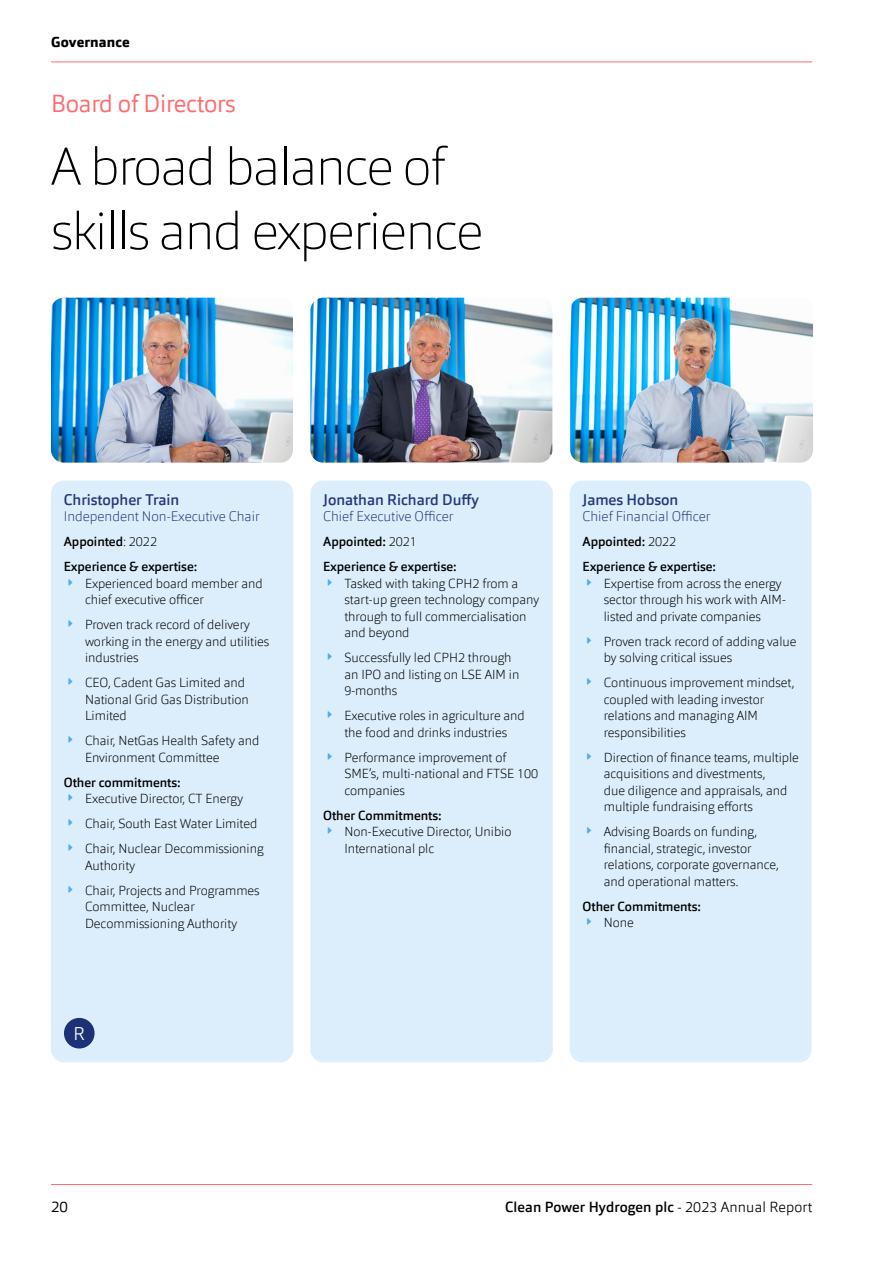
<style>
.page{position:relative;width:893px;height:1263px;background:#fff}
.page>*{position:absolute;margin:0;border:0;box-sizing:border-box;transform-origin:0 0}
.t1{font:100 52.5px/64.5px "Orgon Plan";letter-spacing:-.03em;color:#000}
.t2{font:24px "Orgon Plan";letter-spacing:-.01em;color:#ff6b70}
.t3{font:300 18px "Orgon Plan";color:#fff}
.t4{font:500 15px "Orgon Plan";color:#26397b}
.t5{font:15px "Orgon Plan";color:#000}
.t6{font:500 14.25px "Orgon Plan";letter-spacing:.01em;color:#000}
.t7{font:700 14.25px "Orgon Plan";letter-spacing:.01em;color:#000}
.t8{font:200 13.5px "Orgon Plan";color:#26397b}
.t9{font:200 12.75px/16.5px "Orgon Plan";color:#000}
.t10{font:500 12.75px/25px "Orgon Plan";color:#000}
.s1{font-weight:200}
.s2{font-weight:300}
</style>
<div class="page">
<div style="left:51px;top:480px;width:242px;height:582px;background:#dceefb;border-radius:13px"></div>
<div style="left:310px;top:480px;width:243px;height:582px;background:#dceefb;border-radius:13px"></div>
<div style="left:570px;top:480px;width:242px;height:582px;background:#dceefb;border-radius:13px"></div>
<img style="left:51px;top:298px;width:242px;height:165px">
<img style="left:310px;top:298px;width:242px;height:165px">
<img style="left:570px;top:298px;width:243px;height:165px">
<div style="left:64px;top:1018px;width:31px;height:30px;background:#1d3176;border-radius:50%"></div>
<hr style="left:51px;top:1184px;width:761px;height:1px;background:#ff6b70">
<hr style="left:51px;top:61px;width:761px;height:1px;background:#ff6b70">
<p class="t7" style="left:51px;top:33px;width:80px">Governance</p>
<h2 class="t2" style="left:51px;top:88px;width:186px">Board of Directors</h2>
<h1 class="t1" style="left:51px;top:134px;width:434px">A broad balance of skills and experience</h1>
<p class="t4" style="left:64px;top:490px;width:117px">Christopher Train</p>
<p class="t8" style="left:64px;top:508px;width:197px">Independent Non-Executive Chair</p>
<p class="t10" style="left:64px;top:529px;width:135px">Appointed<span class="s1">: 2022<br></span>Experience &amp; expertise:</p>
<p class="t9" style="left:85px;top:575px;width:179px">Experienced board member and chief executive officer</p>
<p class="t9" style="left:85px;top:616px;width:186px">Proven track record of delivery working in the energy and utilities industries</p>
<p class="t9" style="left:85px;top:674px;width:165px">CEO, Cadent Gas Limited and<br>National Grid Gas Distribution<br>Limited</p>
<p class="t9" style="left:85px;top:732px;width:176px">Chair, NetGas Health Safety and<br>Environment Committee</p>
<p class="t10" style="left:64px;top:770px;width:118px">Other commitments:</p>
<p class="t9" style="left:85px;top:786px;width:180px;line-height:25px">Executive Director, CT Energy<br>Chair, South East Water Limited<br>Chair, Nuclear Decommissioning</p>
<p class="t9" style="left:85px;top:853px;width:176px;line-height:25px">Authority<br>Chair, Projects and Programmes</p>
<p class="t9" style="left:85px;top:898px;width:154px">Committee, Nuclear<br>Decommissioning Authority</p>
<h3 class="t3" style="left:74px;top:1022px;width:13px">R</h3>
<p class="t4" style="left:323px;top:490px;width:157px">Jonathan Richard Duffy</p>
<p class="t8" style="left:323px;top:508px;width:132px">Chief Executive Officer</p>
<p class="t10" style="left:323px;top:529px;width:135px">Appointed: <span class="s1">2021<br></span>Experience &amp; expertise:</p>
<p class="t9" style="left:344px;top:575px;width:196px">Tasked with taking CPH2 from a start-up green technology company through to full commercialisation and beyond</p>
<p class="t9" style="left:344px;top:649px;width:176px">Successfully led CPH2 through an IPO and listing on LSE AIM in<br>9-months</p>
<p class="t9" style="left:344px;top:707px;width:182px">Executive roles in agriculture and the food and drinks industries</p>
<p class="t9" style="left:344px;top:749px;width:195px">Performance improvement of<br>SME’s, multi-national and FTSE 100 companies</p>
<p class="t10" style="left:323px;top:803px;width:120px">Other Commitments:</p>
<p class="t9" style="left:344px;top:823px;width:168px">Non-Executive Director, Unibio<br>International plc</p>
<p class="t4" style="left:583px;top:490px;width:97px">James Hobson</p>
<p class="t8" style="left:583px;top:508px;width:130px">Chief Financial Officer</p>
<p class="t10" style="left:583px;top:529px;width:135px">Appointed: <span class="s1">2022<br></span>Experience &amp; expertise:</p>
<p class="t9" style="left:604px;top:575px;width:183px">Expertise from across the energy sector through his work with AIM&shy;listed and private companies</p>
<p class="t9" style="left:604px;top:633px;width:194px">Proven track record of adding value by solving critical issues</p>
<p class="t9" style="left:604px;top:674px;width:192px">Continuous improvement mindset, coupled with leading investor relations and managing AIM responsibilities</p>
<p class="t9" style="left:604px;top:749px;width:197px">Direction of finance teams, multiple acquisitions and divestments,<br>due diligence and appraisals, and multiple fundraising efforts</p>
<p class="t9" style="left:604px;top:823px;width:177px">Advising Boards on funding, financial, strategic, investor relations, corporate governance, and operational matters.</p>
<p class="t10" style="left:583px;top:894px;width:120px">Other Commitments:</p>
<p class="t9" style="left:604px;top:914px;width:32px">None</p>
<p class="t5" style="left:51px;top:1197px;width:18px">20</p>
<p class="t6" style="left:505px;top:1197px;width:309px">Clean Power Hydrogen plc <span class="s2">- 2023 Annual Report</span></p>
</div>
